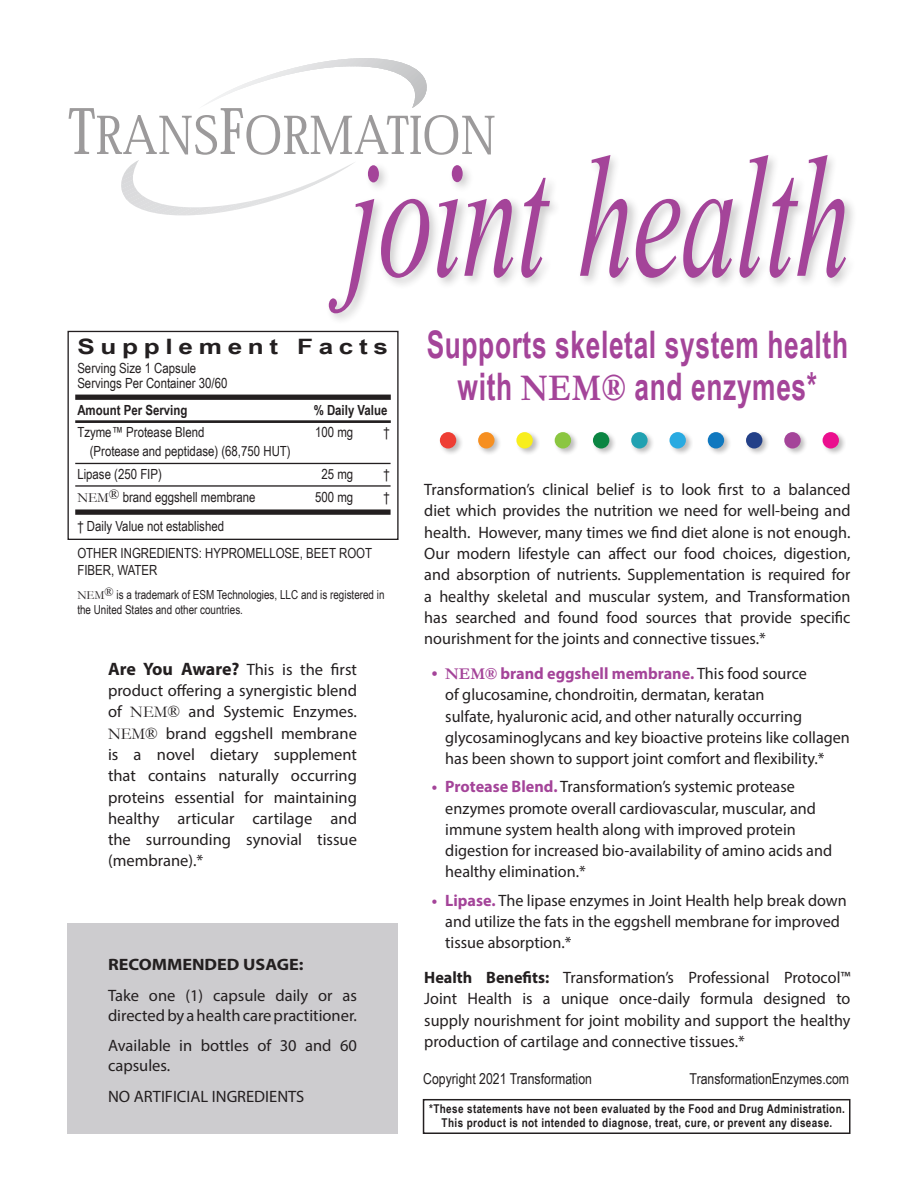
<style>
.page{position:relative;width:918px;height:1188px;background:#fff}
.page>*{position:absolute;margin:0;border:0;box-sizing:border-box;transform-origin:0 0}
.t1{font:italic 174px "Times New Roman";letter-spacing:-.01em;color:#a44499;scale:.64 1}
.subhead{font:700 37.95px/42px "Arial Narrow";letter-spacing:.02em;color:#a44499;text-align:center;scale:.85 1}
.t2{font:700 21.15px "Arial Narrow";letter-spacing:.18em;color:#231f20;scale:1.5 1}
.paragraphs_2011{font:16.5px/21.3px "Myriad Pro";color:#231f20}
.Did_You_Know{font:16.5px/21.3px "Myriad Pro";color:#231f20;text-align:justify}
.dosage_text{font:16.5px/19.8px "Myriad Pro";color:#231f20}
.dosage_header{font:700 16.5px "Myriad Pro";color:#231f20;scale:1.1 1}
.t3{font:15px "Arial Narrow";color:#231f20}
.t4{font:13.95px/17.1px "Arial Narrow";color:#231f20}
.t5{font:700 13.95px "Arial Narrow";color:#231f20}
.t6{font:12.45px/15.5px "Arial Narrow";color:#231f20}
.t7{font:700 12.15px/13.5px "Arial Narrow";letter-spacing:.03em;color:#231f20;text-align:center}
.s1{font-family:"Garamond"}
.s2{font-weight:700;font-size:18px}
.s3{font-family:"Garamond";font-weight:700;color:#a44499}
.s4{font-weight:700;color:#a44499}
.s5{font-weight:700}
</style>
<div class="page">
<div style="left:822px;top:431px;width:24px;height:25px;background:#231f20;opacity:.3"></div>
<div style="left:823px;top:432px;width:16px;height:16px;background:#eb0f8e;border-radius:50%"></div>
<div style="left:783px;top:431px;width:25px;height:25px;background:#231f20;opacity:.3"></div>
<div style="left:784px;top:432px;width:17px;height:16px;background:#a44499;border-radius:50%"></div>
<div style="left:745px;top:431px;width:25px;height:25px;background:#231f20;opacity:.3"></div>
<div style="left:746px;top:432px;width:16px;height:16px;background:#234088;border-radius:50%"></div>
<div style="left:707px;top:431px;width:25px;height:25px;background:#231f20;opacity:.3"></div>
<div style="left:708px;top:432px;width:16px;height:16px;background:#1078bf;border-radius:50%"></div>
<div style="left:668px;top:431px;width:25px;height:25px;background:#231f20;opacity:.3"></div>
<div style="left:669px;top:432px;width:17px;height:16px;background:#29aae1;border-radius:50%"></div>
<div style="left:630px;top:431px;width:25px;height:25px;background:#231f20;opacity:.3"></div>
<div style="left:631px;top:432px;width:17px;height:16px;background:#21a1b1;border-radius:50%"></div>
<div style="left:592px;top:431px;width:25px;height:25px;background:#231f20;opacity:.3"></div>
<div style="left:593px;top:432px;width:16px;height:16px;background:#0b8542;border-radius:50%"></div>
<div style="left:554px;top:431px;width:25px;height:25px;background:#231f20;opacity:.3"></div>
<div style="left:555px;top:432px;width:16px;height:16px;background:#8bc640;border-radius:50%"></div>
<div style="left:515px;top:431px;width:25px;height:25px;background:#231f20;opacity:.3"></div>
<div style="left:516px;top:432px;width:17px;height:16px;background:#f8ee1d;border-radius:50%"></div>
<div style="left:477px;top:431px;width:25px;height:25px;background:#231f20;opacity:.3"></div>
<div style="left:478px;top:432px;width:17px;height:16px;background:#f68f20;border-radius:50%"></div>
<div style="left:439px;top:431px;width:25px;height:25px;background:#231f20;opacity:.3"></div>
<div style="left:440px;top:432px;width:16px;height:16px;background:#ee3e34;border-radius:50%"></div>
<div style="left:423px;top:1099px;width:427px;height:35px;border:2px solid #231f20"></div>
<svg style="left:68px;top:58px;width:427px;height:158px"></svg>
<div style="left:68px;top:923px;width:330px;height:211px;background:#cdcccf"></div>
<div style="left:325px;top:152px;width:533px;height:174px;background:#231f20;opacity:.23"></div>
<div style="left:68px;top:331px;width:331px;height:209px;border:1px solid #231f20"></div>
<div style="left:75px;top:395px;width:316px;height:5px;background:#231f20"></div>
<hr style="left:75px;top:420px;width:316px;height:3px;background:#231f20">
<div style="left:75px;top:509px;width:316px;height:6px;background:#231f20"></div>
<hr style="left:75px;top:463px;width:316px;height:1px;background:#231f20">
<hr style="left:75px;top:485px;width:316px;height:2px;background:#231f20">
<p class="t1" style="left:348px;top:98px;width:787px">joint health</p>
<p class="t2" style="left:77px;top:330px;width:209px">Supplement Facts</p>
<p class="t4" style="left:77px;top:359px;width:120px">Serving Size 1 Capsule</p>
<p class="t4" style="left:77px;top:374px;width:152px">Servings Per Container 30/60</p>
<p class="t5" style="left:77px;top:399px;width:112px">Amount Per Serving</p>
<p class="t5" style="left:314px;top:399px;width:75px">% Daily Value</p>
<p class="t4" style="left:77px;top:424px;width:129px">Tzyme™ Protease Blend</p>
<p class="t4" style="left:315px;top:424px;width:40px">100 mg</p>
<p class="t4" style="left:384px;top:424px;width:8px">†</p>
<p class="t4" style="left:90px;top:442px;width:203px">(Protease and peptidase) (68,750 HUT)</p>
<p class="t4" style="left:77px;top:465px;width:86px">Lipase (250 FIP)</p>
<p class="t4" style="left:322px;top:465px;width:33px">25 mg</p>
<p class="t4" style="left:384px;top:465px;width:8px">†</p>
<p class="t4" style="left:77px;top:488px;width:180px"><span class="s1">NEM</span><sup>®</sup> brand eggshell membrane</p>
<p class="t4" style="left:315px;top:488px;width:40px">500 mg</p>
<p class="t4" style="left:384px;top:488px;width:8px">†</p>
<p class="t4" style="left:77px;top:517px;width:148px">† Daily Value not established</p>
<p class="t4" style="left:77px;top:544px;width:296px">OTHER INGREDIENTS: HYPROMELLOSE, BEET ROOT<br>FIBER, WATER</p>
<p class="t6" style="left:77px;top:586px;width:309px"><span class="s1">NEM</span><sup>®</sup> is a trademark of ESM Technologies, LLC and is registered in the United States and other countries.</p>
<p class="Did_You_Know" style="left:108px;top:658px;width:251px"><span class="s2">Are You Aware?</span> This is the first product offering a synergistic blend of <span class="s1">NEM®</span> and Systemic Enzymes.<br><span class="s1">NEM®</span> brand eggshell membrane is a novel dietary supplement that contains naturally occurring proteins essential for maintaining healthy articular cartilage and the surrounding synovial tissue (membrane).*</p>
<p class="dosage_header" style="left:108px;top:954px;width:179px">RECOMMENDED USAGE:</p>
<p class="dosage_text" style="left:108px;top:985px;width:250px">Take one (1) capsule daily or as directed by a health care practitioner.</p>
<p class="dosage_text" style="left:108px;top:1036px;width:251px">Available in bottles of 30 and 60 capsules.</p>
<p class="dosage_text" style="left:108px;top:1086px;width:198px">NO ARTIFICIAL INGREDIENTS</p>
<p class="subhead" style="left:427px;top:322px;width:497px">Supports skeletal system health with <span class="s1">NEM®</span> and enzymes*</p>
<p class="paragraphs_2011" style="left:424px;top:479px;width:428px;text-align:justify">Transformation’s clinical belief is to look first to a balanced diet which provides the nutrition we need for well-being and health. However, many times we find diet alone is not enough.<br>Our modern lifestyle can affect our food choices, digestion, and absorption of nutrients. Supplementation is required for a healthy skeletal and muscular system, and Transformation has searched and found food sources that provide specific nourishment for the joints and connective tissues.*</p>
<p class="paragraphs_2011" style="left:445px;top:663px;width:406px;text-indent:-14px"><span class="s3">• NEM®</span> <span class="s4">brand eggshell membrane.</span> This food source<br>of glucosamine, chondroitin, dermatan, keratan<br>sulfate, hyaluronic acid, and other naturally occurring glycosaminoglycans and key bioactive proteins like collagen has been shown to support joint comfort and flexibility.*</p>
<p class="paragraphs_2011" style="left:445px;top:776px;width:388px;text-indent:-14px"><span class="s4">• Protease Blend.</span> Transformation’s systemic protease enzymes promote overall cardiovascular, muscular, and immune system health along with improved protein digestion for increased bio-availability of amino acids and healthy elimination.*</p>
<p class="paragraphs_2011" style="left:445px;top:889px;width:403px;text-indent:-14px"><span class="s4">• Lipase.</span> The lipase enzymes in Joint Health help break down and utilize the fats in the eggshell membrane for improved tissue absorption.*</p>
<p class="paragraphs_2011" style="left:424px;top:967px;width:428px;text-align:justify"><span class="s5">Health Benefits:</span> Transformation’s Professional Protocol™ Joint Health is a unique once-daily formula designed to supply nourishment for joint mobility and support the healthy production of cartilage and connective tissues.*</p>
<p class="t3" style="left:423px;top:1068px;width:170px">Copyright 2021 Transformation</p>
<p class="t3" style="left:690px;top:1068px;width:161px">TransformationEnzymes.com</p>
<p class="t7" style="left:429px;top:1102px;width:417px">*These statements have not been evaluated by the Food and Drug Administration.<br>This product is not intended to diagnose, treat, cure, or prevent any disease.</p>
</div>
